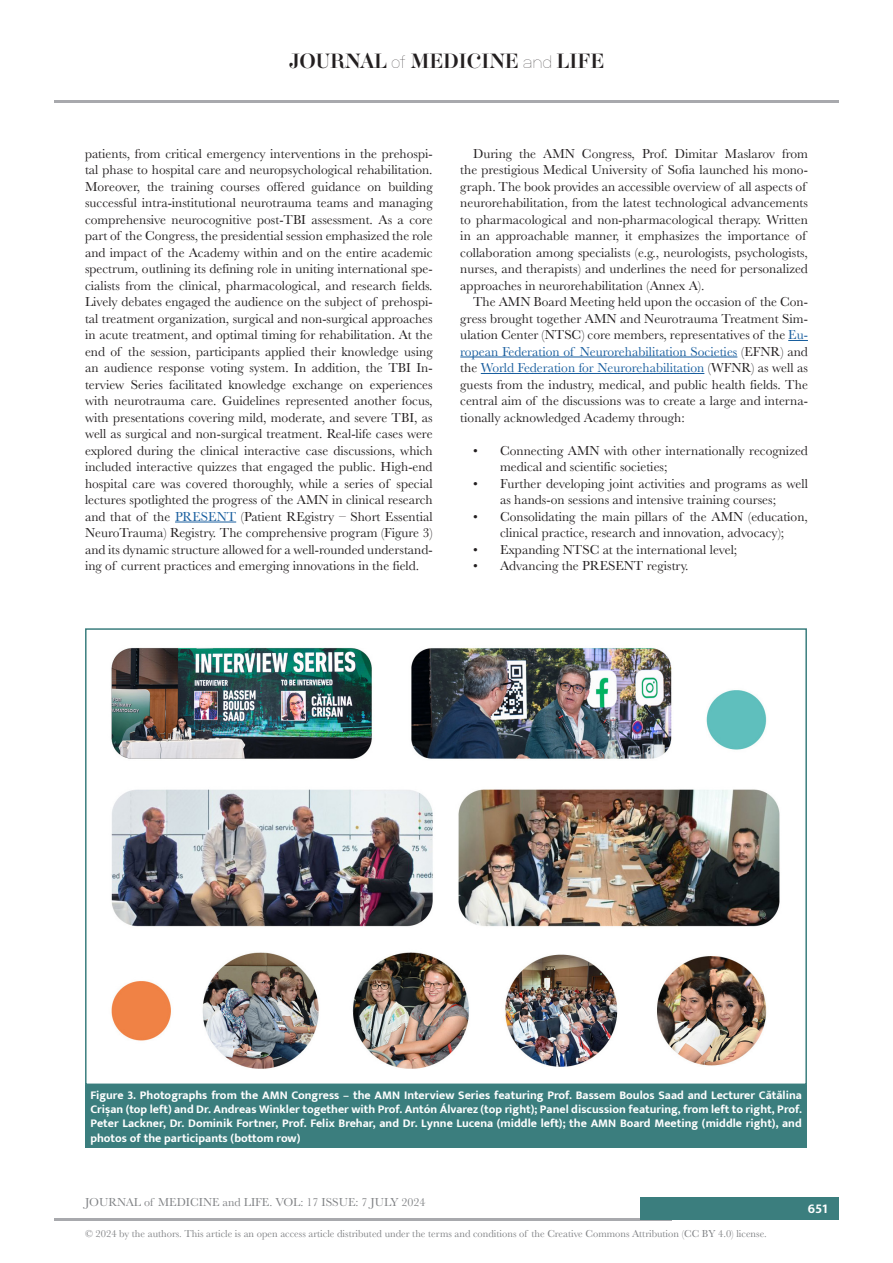
<style>
.page{position:relative;width:893px;height:1263px;background:#fff}
.page>*{position:absolute;margin:0;border:0;box-sizing:border-box;transform-origin:0 0}
.t1{font:18px "Aker Brygge Display";color:#231f20}
.t2{font:13.5px/16.5px "Baskerville";color:#231f20;text-align:justify}
.t3{font:700 13.5px "Mukta";color:#fff}
.legenda_tabel{font:700 12px/14.4px "Mukta";color:#fff;text-align:justify}
.t4{font:12px "Baskerville";color:#808285}
.t5{font:10.5px "Baskerville";color:#808285}
.s1{font-family:"Neubau Grotesk Lei"}
.s2{color:#175d9e}
</style>
<div class="page">
<hr style="left:54px;top:100px;width:785px;height:2px;background:#a8a9ad">
<hr style="left:54px;top:1218px;width:618px;height:2px;background:#a8a9ad">
<div style="left:641px;top:1198px;width:198px;height:22px;background:#3b7e7e"></div>
<hr style="left:175px;top:522px;width:61px;height:1px;background:#175d9e">
<svg style="left:788px;top:340px;width:20px;height:1px"></svg>
<hr style="left:460px;top:357px;width:277px;height:1px;background:#175d9e">
<hr style="left:481px;top:373px;width:223px;height:1px;background:#175d9e">
<div style="left:85px;top:1085px;width:722px;height:63px;background:#3b7e7e"></div>
<img style="left:111px;top:647px;width:669px;height:422px">
<div style="left:85px;top:628px;width:722px;height:457px;border:2px solid #3b7e7e"></div>
<h1 class="t1" style="left:289px;top:49px;width:317px">JOURNAL <span class="s1">of</span> MEDICINE <span class="s1">and</span> LIFE</h1>
<p class="t2" style="left:85px;top:145px;width:349px">patients, from critical emergency interventions in the prehospi&shy;tal phase to hospital care and neuropsychological rehabilitation.<br>Moreover, the training courses offered guidance on building successful intra-institutional neurotrauma teams and managing comprehensive neurocognitive post-TBI assessment. As a core part of the Congress, the presidential session emphasized the role and impact of the Academy within and on the entire academic spectrum, outlining its defining role in uniting international spe&shy;cialists from the clinical, pharmacological, and research fields.<br>Lively debates engaged the audience on the subject of prehospi&shy;tal treatment organization, surgical and non-surgical approaches in acute treatment, and optimal timing for rehabilitation. At the end of the session, participants applied their knowledge using an audience response voting system. In addition, the TBI In&shy;terview Series facilitated knowledge exchange on experiences with neurotrauma care. Guidelines represented another focus, with presentations covering mild, moderate, and severe TBI, as well as surgical and non-surgical treatment. Real-life cases were explored during the clinical interactive case discussions, which included interactive quizzes that engaged the public. High-end hospital care was covered thoroughly, while a series of special lectures spotlighted the progress of the AMN in clinical research and that of the <span class="s2">PRESENT</span> (Patient REgistry – Short Essential NeuroTrauma) Registry. The comprehensive program (Figure 3) and its dynamic structure allowed for a well-rounded understand&shy;ing of current practices and emerging innovations in the field.</p>
<p class="t2" style="left:460px;top:145px;width:349px;text-align:left;text-indent:13px">During the AMN Congress, Prof. Dimitar Maslarov from the prestigious Medical University of Sofia launched his mono&shy;graph. The book provides an accessible overview of all aspects of neurorehabilitation, from the latest technological advancements to pharmacological and non-pharmacological therapy. Written in an approachable manner, it emphasizes the importance of collaboration among specialists (e.g., neurologists, psychologists, nurses, and therapists) and underlines the need for personalized approaches in neurorehabilitation (Annex A).</p>
<p class="t2" style="left:460px;top:294px;width:349px;text-indent:13px">The AMN Board Meeting held upon the occasion of the Con&shy;gress brought together AMN and Neurotrauma Treatment Sim&shy;ulation Center (NTSC) core members, representatives of the <span class="s2">Eu&shy;ropean Federation of Neurorehabilitation Societies</span> (EFNR) and the <span class="s2">World Federation for Neurorehabilitation</span> (WFNR) as well as guests from the industry, medical, and public health fields. The central aim of the discussions was to create a large and interna&shy;tionally acknowledged Academy through:</p>
<p class="t2" style="left:500px;top:442px;width:309px;text-indent:-27px">• Connecting AMN with other internationally recognized medical and scientific societies;</p>
<p class="t2" style="left:473px;top:475px;width:336px;text-align:center">• Further developing joint activities and programs as well as hands-on sessions and intensive training courses;</p>
<p class="t2" style="left:473px;top:508px;width:336px;text-align:center">• Consolidating the main pillars of the AMN (education, clinical practice, research and innovation, advocacy);</p>
<p class="t2" style="left:473px;top:541px;width:266px">• Expanding NTSC at the international level;</p>
<p class="t2" style="left:473px;top:558px;width:217px">• Advancing the PRESENT registry.</p>
<p class="legenda_tabel" style="left:90px;top:1087px;width:713px">Figure 3. Photographs from the AMN Congress – the AMN Interview Series featuring Prof. Bassem Boulos Saad and Lecturer Cătălina Crișan (top left) and Dr. Andreas Winkler together with Prof. Antón Álvarez (top right); Panel discussion featuring, from left to right, Prof.<br>Peter Lackner, Dr. Dominik Fortner, Prof. Felix Brehar, and Dr. Lynne Lucena (middle left); the AMN Board Meeting (middle right), and photos of the participants (bottom row)</p>
<p class="t4" style="left:85px;top:1195px;width:342px">JOURNAL of MEDICINE and LIFE. VOL: 17 ISSUE: 7 JULY 2024</p>
<p class="t5" style="left:85px;top:1226px;width:683px">© 2024 by the authors. This article is an open access article distributed under the terms and conditions of the Creative Commons Attribution (CC BY 4.0) license.</p>
<p class="t3" style="left:808px;top:1200px;width:21px">651</p>
</div>
